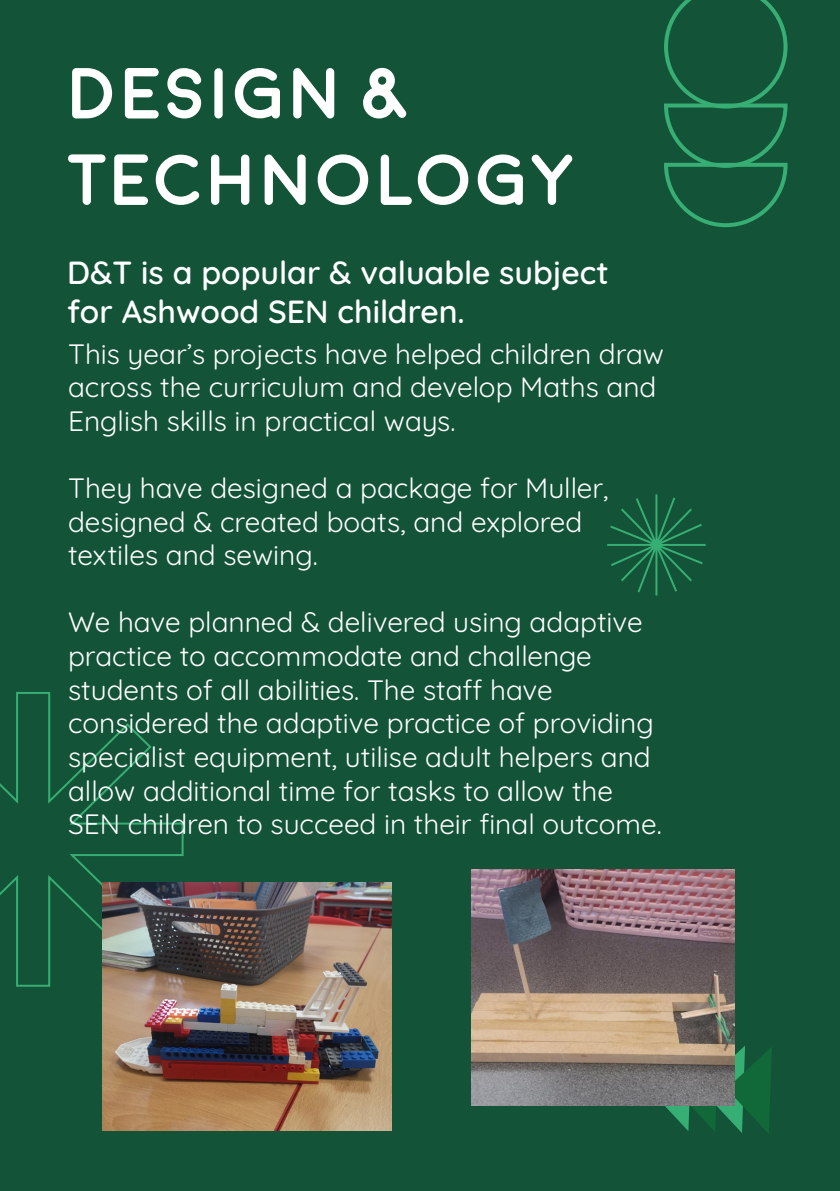
<style>
.page{position:relative;width:840px;height:1191px;background:#fff}
.page>*{position:absolute;margin:0;border:0;box-sizing:border-box;transform-origin:0 0}
.t1{font:700 72px/86.4px "Moon";color:#fff}
.t2{font:600 32px/38.4px "Quicksand";color:#fff}
.t3{font:28px/33.6px "Quicksand";color:#fff}
</style>
<div class="page">
<div style="left:0;top:0;width:839px;height:1191px;background:#135338"></div>
<svg style="left:664px;top:0;width:124px;height:228px"></svg>
<svg style="left:607px;top:494px;width:99px;height:102px"></svg>
<svg style="left:0;top:692px;width:184px;height:295px"></svg>
<svg style="left:645px;top:1043px;width:126px;height:91px"></svg>
<img style="left:102px;top:882px;width:289px;height:248px">
<img style="left:471px;top:870px;width:263px;height:235px">
<p class="t1" style="left:68px;top:52px;width:508px">DESIGN &amp;<br>TECHNOLOGY</p>
<p class="t2" style="left:67px;top:250px;width:542px">D&amp;T is a popular &amp; valuable subject for Ashwood SEN children.</p>
<p class="t3" style="left:68px;top:334px;width:597px">This year’s projects have helped children draw across the curriculum and develop Maths and<br>English skills in practical ways.</p>
<p class="t3" style="left:68px;top:468px;width:542px">They have designed a package for Muller, designed &amp; created boats, and explored textiles and sewing.</p>
<p class="t3" style="left:68px;top:603px;width:595px">We have planned &amp; delivered using adaptive practice to accommodate and challenge students of all abilities. The staff have considered the adaptive practice of providing specialist equipment, utilise adult helpers and allow additional time for tasks to allow the SEN children to succeed in their final outcome.</p>
</div>
